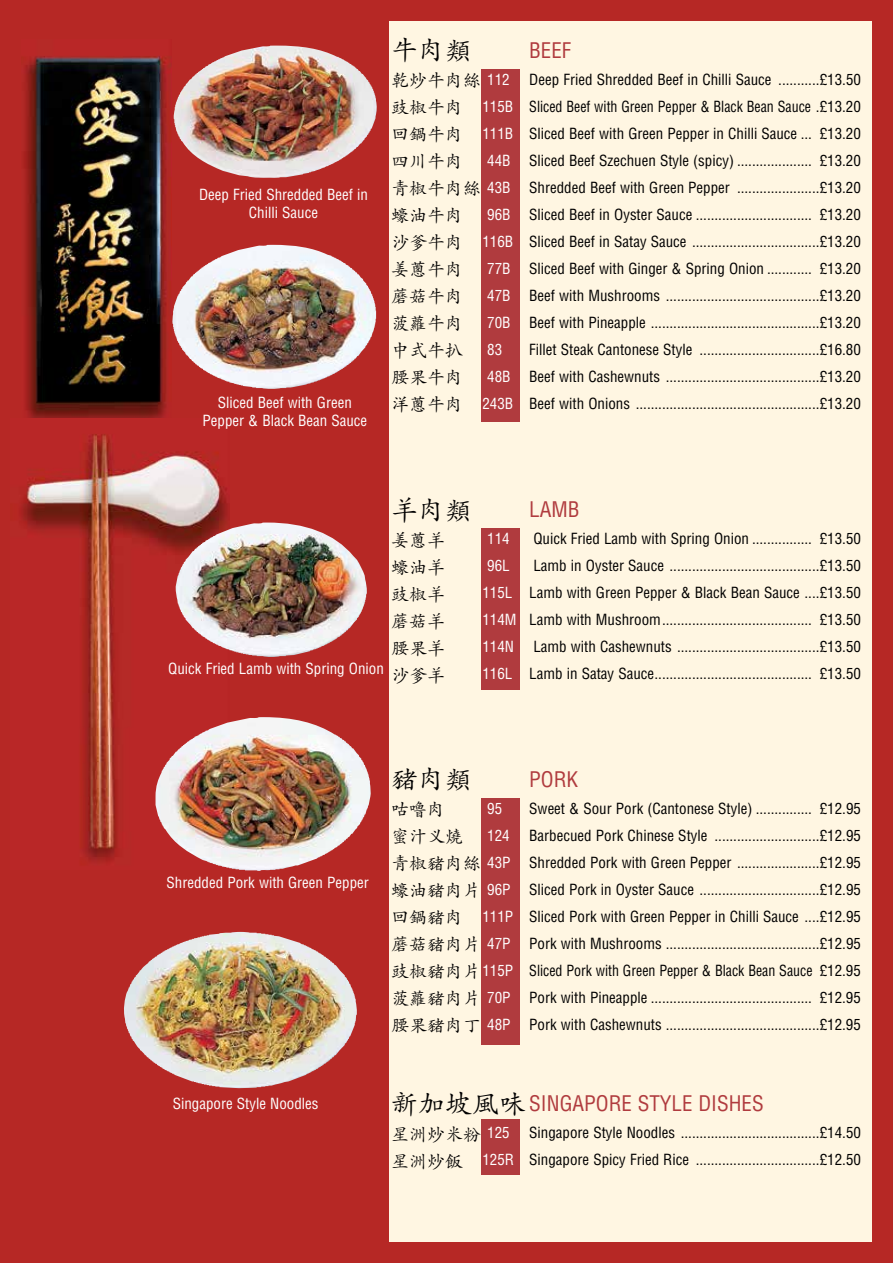
<style>
.page{position:relative;width:893px;height:1263px;background:#b62825}
.page>*{position:absolute;margin:0;border:0;box-sizing:border-box;transform-origin:0 0}
.t1{font:27px "Adobe Kaiti Std";color:#000}
.t2{font:condensed 21px "Helvetica";color:#b03b3e}
.t3{font:18px/27px "Adobe Kaiti Std";color:#000}
.t4{font:condensed 15px/27px "Helvetica";color:#000;text-align:justify}
.t5{font:condensed 15px/18px "Helvetica";color:#fff;text-align:center}
.t6{font:condensed 15px "Helvetica";color:#000;scale:.93 1}
.s1{color:#fff}
</style>
<div class="page">
<div style="left:389px;top:21px;width:483px;height:1221px;background:#fff6e2"></div>
<div style="left:481px;top:69px;width:38px;height:353px;background:#b03b3e"></div>
<div style="left:481px;top:528px;width:38px;height:162px;background:#b03b3e"></div>
<div style="left:481px;top:798px;width:38px;height:246px;background:#b03b3e"></div>
<div style="left:481px;top:1119px;width:38px;height:55px;background:#b03b3e"></div>
<img style="left:21px;top:39px;width:150px;height:380px">
<img style="left:11px;top:419px;width:218px;height:451px">
<img style="left:173px;top:46px;width:198px;height:132px">
<img style="left:172px;top:245px;width:172px;height:144px">
<img style="left:175px;top:523px;width:186px;height:134px">
<img style="left:156px;top:717px;width:215px;height:154px">
<img style="left:123px;top:933px;width:196px;height:155px">
<p class="t5" style="left:199px;top:185px;width:170px">Deep Fried Shredded Beef in<br>Chilli Sauce</p>
<p class="t5" style="left:202px;top:393px;width:166px">Sliced Beef with Green<br>Pepper &amp; Black Bean Sauce</p>
<h1 class="t1" style="left:391px;top:33px;width:82px">牛肉類</h1>
<p class="t3" style="left:391px;top:67px;width:91px">乾炒牛肉絲豉椒牛肉回鍋牛肉四川牛肉青椒牛肉絲蠔油牛肉沙爹牛肉姜蔥牛肉蘑菇牛肉菠蘿牛肉中式牛扒腰果牛肉洋蔥牛肉</p>
<h2 class="t2" style="left:529px;top:37px;width:43px">BEEF</h2>
<p class="t5" style="left:487px;top:71px;width:24px">112</p>
<p class="t4" style="left:529px;top:66px;width:251px">Deep Fried Shredded Beef in Chilli Sauce ............</p>
<p class="t4" style="left:482px;top:66px;width:380px;text-indent:337px">£13.50<br><span class="s1">115B</span> Sliced Beef with Green Pepper &amp; Black Bean Sauce ..£13.20<br><span class="s1">111B</span> Sliced Beef with Green Pepper in Chilli Sauce....</p>
<p class="t4" style="left:820px;top:120px;width:43px">£13.20</p>
<p class="t4" style="left:487px;top:147px;width:252px"><span class="s1">44B</span> Sliced Beef Szechuen Style (spicy).....................</p>
<p class="t4" style="left:820px;top:147px;width:43px">£13.20</p>
<p class="t4" style="left:487px;top:174px;width:252px"><span class="s1">43B</span> Shredded Beef with Green Pepper .......................</p>
<p class="t4" style="left:820px;top:174px;width:43px">£13.20</p>
<p class="t4" style="left:487px;top:201px;width:210px"><span class="s1">96B</span> Sliced Beef in Oyster Sauce................................</p>
<p class="t4" style="left:820px;top:201px;width:43px">£13.20</p>
<p class="t4" style="left:482px;top:228px;width:213px"><span class="s1">116B</span> Sliced Beef in Satay Sauce ...................................</p>
<p class="t4" style="left:820px;top:228px;width:43px">£13.20</p>
<p class="t4" style="left:487px;top:255px;width:282px"><span class="s1">77B</span> Sliced Beef with Ginger &amp; Spring Onion.............</p>
<p class="t4" style="left:820px;top:255px;width:43px">£13.20</p>
<p class="t4" style="left:487px;top:282px;width:182px"><span class="s1">47B</span> Beef with Mushrooms ..........................................</p>
<p class="t4" style="left:820px;top:282px;width:43px">£13.20</p>
<p class="t4" style="left:487px;top:309px;width:168px"><span class="s1">70B</span> Beef with Pineapple ..............................................</p>
<p class="t4" style="left:820px;top:309px;width:43px">£13.20</p>
<p class="t5" style="left:487px;top:341px;width:16px">83</p>
<p class="t4" style="left:529px;top:336px;width:172px">Fillet Steak Cantonese Style .................................</p>
<p class="t4" style="left:820px;top:336px;width:43px">£16.80</p>
<p class="t4" style="left:487px;top:363px;width:182px"><span class="s1">48B</span> Beef with Cashewnuts ..........................................</p>
<p class="t4" style="left:820px;top:363px;width:43px">£13.20</p>
<p class="t4" style="left:482px;top:390px;width:157px"><span class="s1">243B</span> Beef with Onions ..................................................</p>
<p class="t4" style="left:820px;top:390px;width:43px">£13.20</p>
<p class="t5" style="left:168px;top:659px;width:217px">Quick Fried Lamb with Spring Onion</p>
<h1 class="t1" style="left:391px;top:493px;width:82px">羊肉類</h1>
<p class="t3" style="left:391px;top:527px;width:55px;text-align:justify">姜蔥羊蠔油羊豉椒羊蘑菇羊腰果羊沙爹羊</p>
<h2 class="t2" style="left:529px;top:496px;width:52px">LAMB</h2>
<p class="t5" style="left:487px;top:530px;width:24px">114</p>
<p class="t4" style="left:533px;top:525px;width:221px">Quick Fried Lamb with Spring Onion.................</p>
<p class="t4" style="left:820px;top:525px;width:43px">£13.50</p>
<p class="t5" style="left:487px;top:557px;width:24px">96L</p>
<p class="t4" style="left:533px;top:552px;width:140px">Lamb in Oyster Sauce .........................................</p>
<p class="t4" style="left:482px;top:552px;width:380px;text-indent:337px">£13.50<br><span class="s1">115L</span> Lamb with Green Pepper &amp; Black Bean Sauce .....£13.50<br><span class="s1">114M</span> Lamb with Mushroom.........................................</p>
<p class="t4" style="left:820px;top:606px;width:43px">£13.50</p>
<p class="t5" style="left:482px;top:638px;width:33px">114N</p>
<p class="t4" style="left:533px;top:633px;width:148px">Lamb with Cashewnuts .......................................</p>
<p class="t4" style="left:820px;top:633px;width:43px">£13.50</p>
<p class="t4" style="left:482px;top:660px;width:177px"><span class="s1">116L</span> Lamb in Satay Sauce...........................................</p>
<p class="t4" style="left:820px;top:660px;width:43px">£13.50</p>
<p class="t5" style="left:167px;top:873px;width:204px">Shredded Pork with Green Pepper</p>
<p class="t5" style="left:173px;top:1094px;width:147px">Singapore Style Noodles</p>
<h1 class="t1" style="left:391px;top:763px;width:82px">豬肉類</h1>
<p class="t3" style="left:391px;top:796px;width:91px">咕噜肉<br>蜜汁义燒青椒豬肉絲蠔油豬肉片回鍋豬肉蘑菇豬肉片豉椒豬肉片菠蘿豬肉片腰果豬肉丁</p>
<h2 class="t2" style="left:529px;top:766px;width:51px">PORK</h2>
<p class="t5" style="left:487px;top:800px;width:16px">95</p>
<p class="t4" style="left:529px;top:795px;width:228px">Sweet &amp; Sour Pork (Cantonese Style)................</p>
<p class="t4" style="left:820px;top:795px;width:43px">£12.95</p>
<p class="t5" style="left:487px;top:827px;width:24px">124</p>
<p class="t4" style="left:529px;top:822px;width:187px">Barbecued Pork Chinese Style .............................</p>
<p class="t4" style="left:820px;top:822px;width:43px">£12.95</p>
<p class="t4" style="left:487px;top:849px;width:254px"><span class="s1">43P</span> Shredded Pork with Green Pepper .......................</p>
<p class="t4" style="left:820px;top:849px;width:43px">£12.95</p>
<p class="t4" style="left:487px;top:876px;width:216px"><span class="s1">96P</span> Sliced Pork in Oyster Sauce .................................</p>
<p class="t4" style="left:820px;top:876px;width:43px">£12.95</p>
<p class="t4" style="left:482px;top:903px;width:380px"><span class="s1">111P</span> Sliced Pork with Green Pepper in Chilli Sauce .....£12.95</p>
<p class="t4" style="left:487px;top:930px;width:184px"><span class="s1">47P</span> Pork with Mushrooms .........................................</p>
<p class="t4" style="left:820px;top:930px;width:43px">£12.95</p>
<p class="t6" style="left:482px;top:961px;width:409px"><span class="s1">115P</span> Sliced Pork with Green Pepper &amp; Black Bean Sauce £12.95</p>
<p class="t4" style="left:487px;top:984px;width:165px"><span class="s1">70P</span> Pork with Pineapple............................................</p>
<p class="t4" style="left:820px;top:984px;width:43px">£12.95</p>
<p class="t4" style="left:487px;top:1011px;width:184px"><span class="s1">48P</span> Pork with Cashewnuts .........................................</p>
<p class="t4" style="left:820px;top:1011px;width:43px">£12.95</p>
<h1 class="t1" style="left:391px;top:1087px;width:136px">新加坡風味</h1>
<p class="t3" style="left:391px;top:1120px;width:91px">星洲炒米粉星洲炒飯</p>
<h2 class="t2" style="left:529px;top:1090px;width:236px">SINGAPORE STYLE DISHES</h2>
<p class="t5" style="left:487px;top:1124px;width:24px">125</p>
<p class="t4" style="left:529px;top:1119px;width:155px">Singapore Style Noodles ......................................</p>
<p class="t4" style="left:820px;top:1119px;width:43px">£14.50</p>
<p class="t4" style="left:482px;top:1146px;width:216px"><span class="s1">125R</span> Singapore Spicy Fried Rice ..................................</p>
<p class="t4" style="left:820px;top:1146px;width:43px">£12.50</p>
</div>
